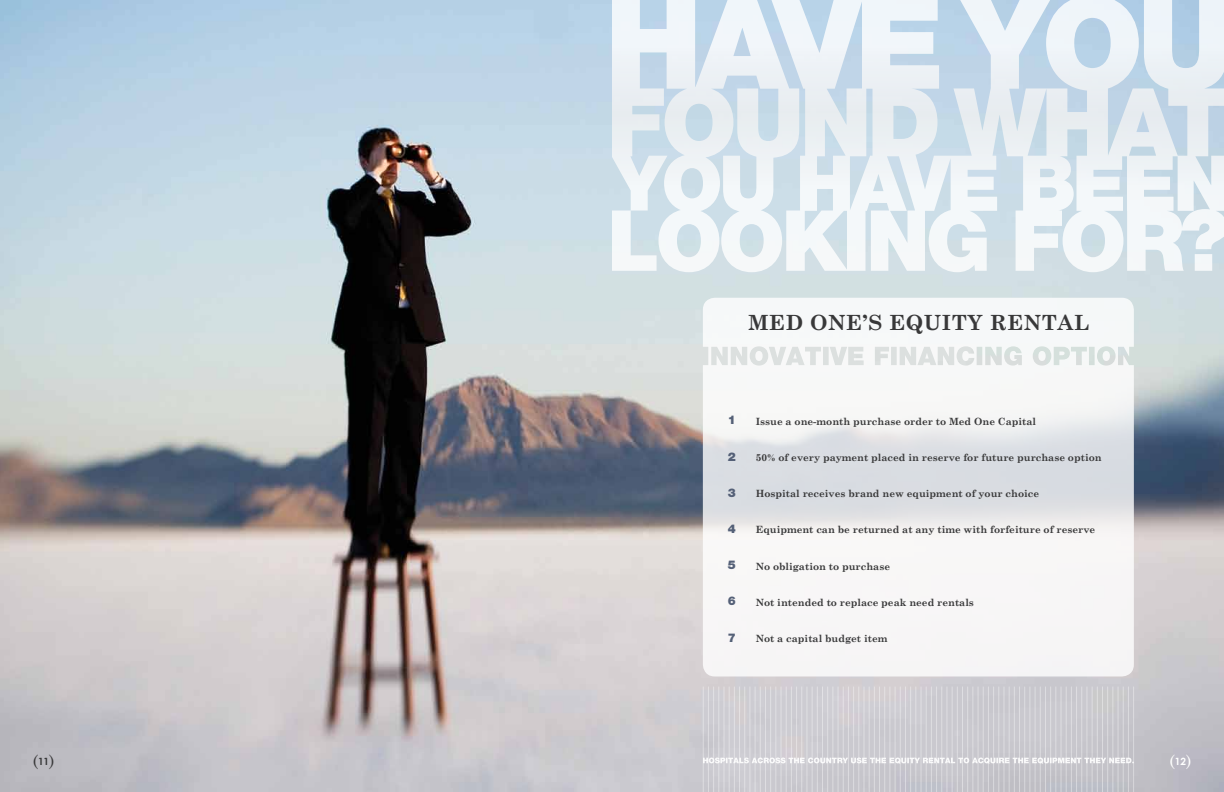
<style>
.page{position:relative;width:1224px;height:792px;background:#fff}
.page>*{position:absolute;margin:0;border:0;box-sizing:border-box;transform-origin:0 0}
.t1{font:700 21px "Century Schoolbook";letter-spacing:.025em;color:#383839}
.t2{font:16px "Century";color:#383839}
.t3{font:16px "Century";color:#fff}
.t4{font:900 12px "Helvetica Neue LT Pro";color:#546077}
.t5{font:700 10px "Century Schoolbook";color:#383839}
.t6{font:700 10px "Century Gothic";color:#fff}
.t7{font:700 10px "Century Gothic";color:#383839}
.s1{font-family:"Century";font-weight:400;font-size:16px}
</style>
<div class="page">
<img style="left:0;top:0;width:1224px;height:792px">
<svg style="left:703px;top:298px;width:431px;height:378px;fill:#f6f6f6"></svg>
<svg style="left:771px;top:0;width:453px;height:272px"></svg>
<hr style="left:703px;top:687px;width:1px;height:105px;background:#fff">
<hr style="left:708px;top:687px;width:1px;height:105px;background:#fff">
<hr style="left:713px;top:687px;width:1px;height:105px;background:#fff">
<hr style="left:719px;top:687px;width:1px;height:105px;background:#fff">
<hr style="left:724px;top:687px;width:1px;height:105px;background:#fff">
<hr style="left:729px;top:687px;width:1px;height:105px;background:#fff">
<hr style="left:734px;top:687px;width:1px;height:105px;background:#fff">
<hr style="left:739px;top:687px;width:1px;height:105px;background:#fff">
<hr style="left:744px;top:687px;width:1px;height:105px;background:#fff">
<hr style="left:750px;top:687px;width:1px;height:105px;background:#fff">
<hr style="left:755px;top:687px;width:1px;height:105px;background:#fff">
<hr style="left:760px;top:687px;width:1px;height:105px;background:#fff">
<hr style="left:765px;top:687px;width:1px;height:105px;background:#fff">
<hr style="left:770px;top:687px;width:1px;height:105px;background:#fff">
<hr style="left:776px;top:687px;width:1px;height:105px;background:#fff">
<hr style="left:781px;top:687px;width:1px;height:105px;background:#fff">
<hr style="left:786px;top:687px;width:1px;height:105px;background:#fff">
<hr style="left:791px;top:687px;width:1px;height:105px;background:#fff">
<hr style="left:796px;top:687px;width:1px;height:105px;background:#fff">
<hr style="left:802px;top:687px;width:1px;height:105px;background:#fff">
<hr style="left:807px;top:687px;width:1px;height:105px;background:#fff">
<hr style="left:812px;top:687px;width:1px;height:105px;background:#fff">
<hr style="left:817px;top:687px;width:1px;height:105px;background:#fff">
<hr style="left:822px;top:687px;width:1px;height:105px;background:#fff">
<hr style="left:827px;top:687px;width:1px;height:105px;background:#fff">
<hr style="left:833px;top:687px;width:1px;height:105px;background:#fff">
<hr style="left:838px;top:687px;width:1px;height:105px;background:#fff">
<hr style="left:843px;top:687px;width:1px;height:105px;background:#fff">
<hr style="left:848px;top:687px;width:1px;height:105px;background:#fff">
<hr style="left:853px;top:687px;width:1px;height:105px;background:#fff">
<hr style="left:859px;top:687px;width:1px;height:105px;background:#fff">
<hr style="left:864px;top:687px;width:1px;height:105px;background:#fff">
<hr style="left:869px;top:687px;width:1px;height:105px;background:#fff">
<hr style="left:874px;top:687px;width:1px;height:105px;background:#fff">
<hr style="left:879px;top:687px;width:1px;height:105px;background:#fff">
<hr style="left:884px;top:687px;width:1px;height:105px;background:#fff">
<hr style="left:890px;top:687px;width:1px;height:105px;background:#fff">
<hr style="left:895px;top:687px;width:1px;height:105px;background:#fff">
<hr style="left:900px;top:687px;width:1px;height:105px;background:#fff">
<hr style="left:905px;top:687px;width:1px;height:105px;background:#fff">
<hr style="left:910px;top:687px;width:1px;height:105px;background:#fff">
<hr style="left:916px;top:687px;width:1px;height:105px;background:#fff">
<hr style="left:921px;top:687px;width:1px;height:105px;background:#fff">
<hr style="left:926px;top:687px;width:1px;height:105px;background:#fff">
<hr style="left:931px;top:687px;width:1px;height:105px;background:#fff">
<hr style="left:936px;top:687px;width:1px;height:105px;background:#fff">
<hr style="left:942px;top:687px;width:1px;height:105px;background:#fff">
<hr style="left:947px;top:687px;width:1px;height:105px;background:#fff">
<hr style="left:952px;top:687px;width:1px;height:105px;background:#fff">
<hr style="left:957px;top:687px;width:1px;height:105px;background:#fff">
<hr style="left:962px;top:687px;width:1px;height:105px;background:#fff">
<hr style="left:967px;top:687px;width:1px;height:105px;background:#fff">
<hr style="left:973px;top:687px;width:1px;height:105px;background:#fff">
<hr style="left:978px;top:687px;width:1px;height:105px;background:#fff">
<hr style="left:983px;top:687px;width:1px;height:105px;background:#fff">
<hr style="left:988px;top:687px;width:1px;height:105px;background:#fff">
<hr style="left:993px;top:687px;width:1px;height:105px;background:#fff">
<hr style="left:999px;top:687px;width:1px;height:105px;background:#fff">
<hr style="left:1004px;top:687px;width:1px;height:105px;background:#fff">
<hr style="left:1009px;top:687px;width:1px;height:105px;background:#fff">
<hr style="left:1014px;top:687px;width:1px;height:105px;background:#fff">
<hr style="left:1019px;top:687px;width:1px;height:105px;background:#fff">
<hr style="left:1024px;top:687px;width:1px;height:105px;background:#fff">
<hr style="left:1030px;top:687px;width:1px;height:105px;background:#fff">
<hr style="left:1035px;top:687px;width:1px;height:105px;background:#fff">
<hr style="left:1040px;top:687px;width:1px;height:105px;background:#fff">
<hr style="left:1045px;top:687px;width:1px;height:105px;background:#fff">
<hr style="left:1050px;top:687px;width:1px;height:105px;background:#fff">
<hr style="left:1056px;top:687px;width:1px;height:105px;background:#fff">
<hr style="left:1061px;top:687px;width:1px;height:105px;background:#fff">
<hr style="left:1066px;top:687px;width:1px;height:105px;background:#fff">
<hr style="left:1071px;top:687px;width:1px;height:105px;background:#fff">
<hr style="left:1076px;top:687px;width:1px;height:105px;background:#fff">
<hr style="left:1082px;top:687px;width:1px;height:105px;background:#fff">
<hr style="left:1087px;top:687px;width:1px;height:105px;background:#fff">
<hr style="left:1092px;top:687px;width:1px;height:105px;background:#fff">
<hr style="left:1097px;top:687px;width:1px;height:105px;background:#fff">
<hr style="left:1102px;top:687px;width:1px;height:105px;background:#fff">
<hr style="left:1107px;top:687px;width:1px;height:105px;background:#fff">
<hr style="left:1113px;top:687px;width:1px;height:105px;background:#fff">
<hr style="left:1118px;top:687px;width:1px;height:105px;background:#fff">
<hr style="left:1123px;top:687px;width:1px;height:105px;background:#fff">
<hr style="left:1128px;top:687px;width:1px;height:105px;background:#fff">
<hr style="left:1133px;top:687px;width:1px;height:105px;background:#fff">
<svg style="left:703px;top:758px;width:431px;height:6px"></svg>
<h1 class="t1" style="left:748px;top:309px;width:343px">MED ONE’S EQUITY RENTAL</h1>
<p class="t4" style="left:728px;top:413px;width:10px">1</p>
<p class="t4" style="left:728px;top:449px;width:10px">2</p>
<p class="t4" style="left:728px;top:485px;width:10px">3</p>
<p class="t4" style="left:728px;top:522px;width:10px">4</p>
<p class="t4" style="left:728px;top:558px;width:10px">5</p>
<p class="t4" style="left:728px;top:594px;width:10px">6</p>
<p class="t4" style="left:728px;top:630px;width:10px">7</p>
<p class="t5" style="left:756px;top:415px;width:282px">Issue a one-month purchase order to Med One Capital</p>
<p class="t5" style="left:756px;top:451px;width:347px">50% of every payment placed in reserve for future purchase option</p>
<p class="t5" style="left:756px;top:488px;width:285px">Hospital receives brand new equipment of your choice</p>
<p class="t5" style="left:756px;top:524px;width:341px">Equipment can be returned at any time with forfeiture of reserve</p>
<p class="t5" style="left:756px;top:560px;width:136px">No obligation to purchase</p>
<p class="t5" style="left:756px;top:596px;width:220px">Not intended to replace peak need rentals</p>
<p class="t5" style="left:756px;top:632px;width:133px">Not a capital budget item</p>
<h2 class="t2" style="left:33px;top:749px;width:7px">(</h2>
<h2 class="t3" style="left:1186px;top:749px;width:7px">)</h2>
<p class="t7" style="left:38px;top:754px;width:18px">11<span class="s1">)</span></p>
<p class="t6" style="left:1169px;top:754px;width:18px"><span class="s1">(</span>12</p>
</div>
